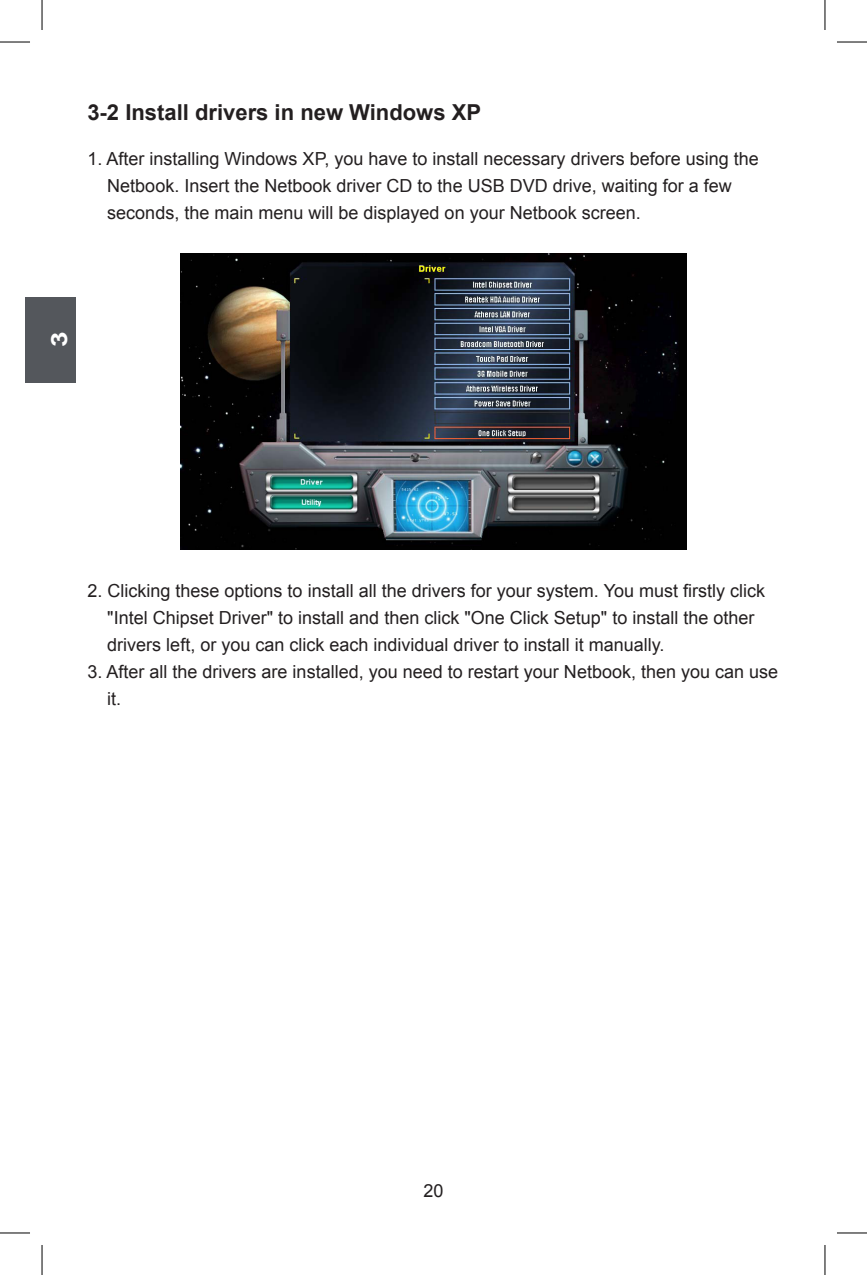
<style>
.page{position:relative;width:867px;height:1275px;background:#fff}
.page>*{position:absolute;margin:0;border:0;box-sizing:border-box;transform-origin:0 0}
.t1{font:700 22.4px "Arial";color:#fff;scale:1.25 1}
.t2{font:700 22px "Arial";color:#231f20}
.t3{font:18px/27px "Arial";color:#231f20}
</style>
<div class="page">
<div style="left:25px;top:297px;width:51px;height:85px;background:#54575c"></div>
<img style="left:181px;top:254px;width:505px;height:296px">
<hr style="left:0;top:42px;width:30px;height:1px;background:#000">
<hr style="left:836px;top:42px;width:30px;height:1px;background:#000">
<hr style="left:0;top:1232px;width:30px;height:1px;background:#000">
<hr style="left:836px;top:1232px;width:30px;height:1px;background:#000">
<hr style="left:42px;top:0;width:1px;height:30px;background:#000">
<hr style="left:42px;top:1245px;width:1px;height:30px;background:#000">
<hr style="left:824px;top:0;width:1px;height:30px;background:#000">
<hr style="left:824px;top:1245px;width:1px;height:30px;background:#000">
<p class="t2" style="left:87px;top:98px;width:395px">3-2 Install drivers in new Windows XP</p>
<p class="t3" style="left:107px;top:146px;width:653px;text-indent:-20px">1. After installing Windows XP, you have to install necessary drivers before using the<br>Netbook. Insert the Netbook driver CD to the USB DVD drive, waiting for a few seconds, the main menu will be displayed on your Netbook screen.</p>
<p class="t1" style="left:45px;top:347px;width:14px;rotate:-90deg">3</p>
<p class="t3" style="left:107px;top:578px;width:659px;text-indent:-20px">2. Clicking these options to install all the drivers for your system. You must firstly click "Intel Chipset Driver" to install and then click "One Click Setup" to install the other drivers left, or you can click each individual driver to install it manually.</p>
<p class="t3" style="left:107px;top:659px;width:672px;text-indent:-20px">3. After all the drivers are installed, you need to restart your Netbook, then you can use it.</p>
<p class="t3" style="left:423px;top:1177px;width:22px">20</p>
</div>
